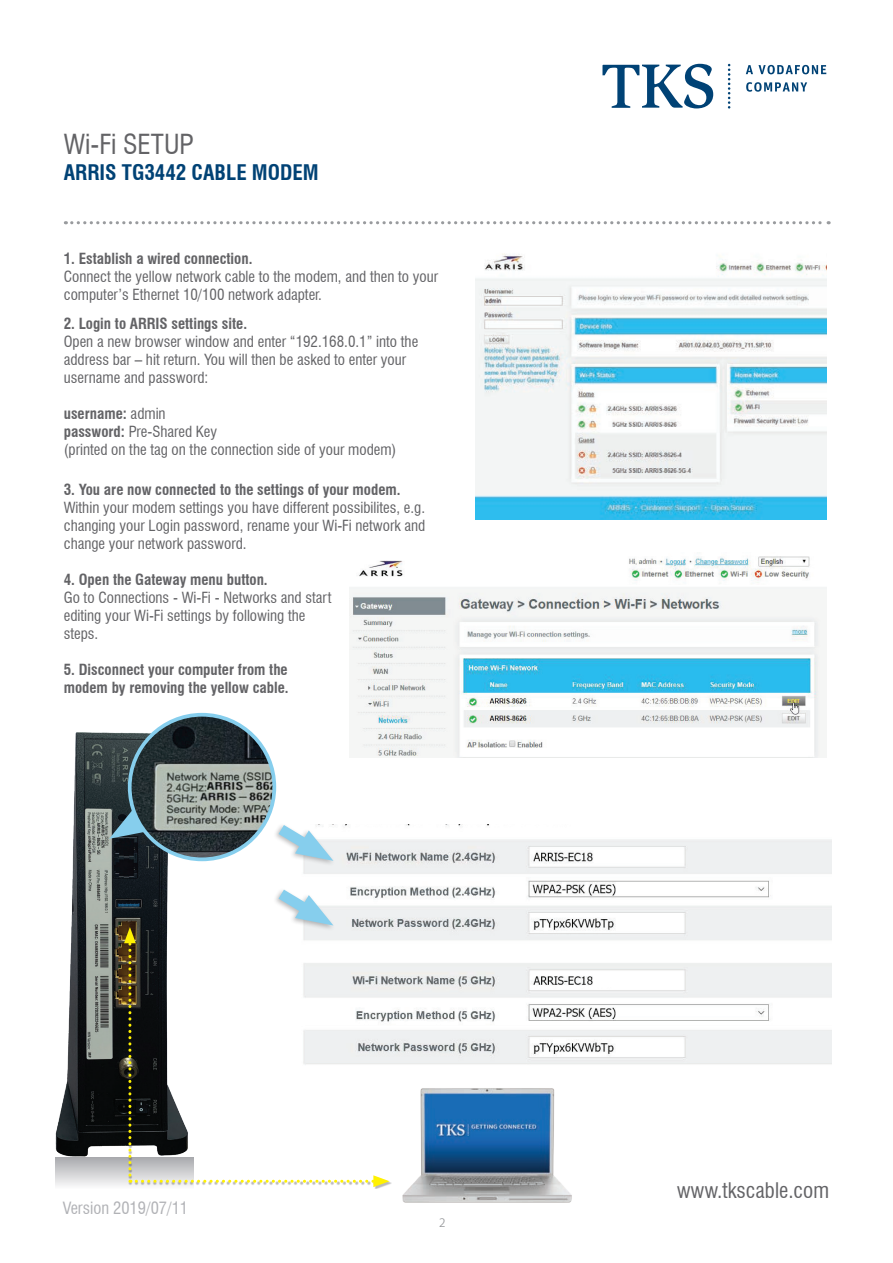
<style>
.page{position:relative;width:893px;height:1263px;background:#fff}
.page>*{position:absolute;margin:0;border:0;box-sizing:border-box;transform-origin:0 0}
.t1{font:condensed 27px "Swiss 721 BT";color:#636366}
.t2{font:700 condensed 21px "Swiss 721 BT";color:#004275}
.t3{font:condensed 21px "Swiss 721 BT";color:#636366}
.t4{font:condensed 16.5px "Swiss 721 BT";color:#b1b2b6}
.t5{font:condensed 15px/18px "Swiss 721 BT";color:#636366}
.t6{font:700 condensed 15px/18px "Swiss 721 BT";color:#636366}
.t7{font:300 13.5px "Kabel Unit";color:#939598}
.s1{font-weight:700}
</style>
<div class="page">
<svg style="left:602px;top:64px;width:111px;height:44px"></svg>
<svg style="left:728px;top:64px;width:2px;height:45px"></svg>
<svg style="left:746px;top:65px;width:80px;height:9px"></svg>
<svg style="left:746px;top:82px;width:61px;height:10px"></svg>
<svg style="left:55px;top:1165px;width:69px;height:21px"></svg>
<svg style="left:72px;top:221px;width:757px;height:3px"></svg>
<img style="left:55px;top:724px;width:148px;height:441px">
<img style="left:402px;top:1088px;width:170px;height:115px">
<svg style="left:109px;top:807px;width:44px;height:35px"></svg>
<img style="left:130px;top:715px;width:144px;height:144px;border-radius:72px">
<div style="left:128px;top:713px;width:148px;height:148px;border:4px solid #86ceed;border-radius:50%"></div>
<img style="left:475px;top:253px;width:351px;height:266px">
<img style="left:350px;top:556px;width:476px;height:201px">
<img style="left:303px;top:825px;width:528px;height:239px">
<div style="left:593px;top:973px;width:28px;height:14px;background:#fff"></div>
<div style="left:273px;top:823px;width:63px;height:43px;background:#231f20;opacity:.3"></div>
<svg style="left:267px;top:815px;width:66px;height:49px"></svg>
<svg style="left:124px;top:880px;width:266px;height:307px"></svg>
<h1 class="t1" style="left:64px;top:128px;width:132px">Wi-Fi SETUP</h1>
<h2 class="t2" style="left:64px;top:159px;width:257px">ARRIS TG3442 CABLE MODEM</h2>
<p class="t6" style="left:64px;top:250px;width:190px">1. Establish a wired connection.</p>
<p class="t5" style="left:64px;top:268px;width:376px">Connect the yellow network cable to the modem, and then to your computer’s Ethernet 10/100 network adapter.</p>
<p class="t6" style="left:64px;top:314px;width:185px">2. Login to ARRIS settings site.</p>
<p class="t5" style="left:64px;top:332px;width:356px">Open a new browser window and enter “192.168.0.1” into the address bar – hit return. You will then be asked to enter your username and password:</p>
<p class="t5" style="left:64px;top:404px;width:334px"><span class="s1">username:</span> admin<br><span class="s1">password:</span> Pre-Shared Key<br>(printed on the tag on the connection side of your modem)</p>
<p class="t6" style="left:64px;top:480px;width:338px">3. You are now connected to the settings of your modem.</p>
<p class="t5" style="left:64px;top:498px;width:363px;text-align:justify">Within your modem settings you have different possibilites, e.g. changing your Login password, rename your Wi-Fi network and change your network password.</p>
<p class="t6" style="left:64px;top:570px;width:205px">4. Open the Gateway menu button.</p>
<p class="t5" style="left:64px;top:588px;width:269px">Go to Connections - Wi-Fi - Networks and start editing your Wi-Fi settings by following the steps.</p>
<p class="t6" style="left:64px;top:660px;width:226px">5. Disconnect your computer from the modem by removing the yellow cable.</p>
<p class="t4" style="left:63px;top:1198px;width:127px">Version 2019/07/11</p>
<p class="t7" style="left:439px;top:1214px;width:8px">2</p>
<h2 class="t3" style="left:677px;top:1178px;width:154px">www.tkscable.com</h2>
</div>
